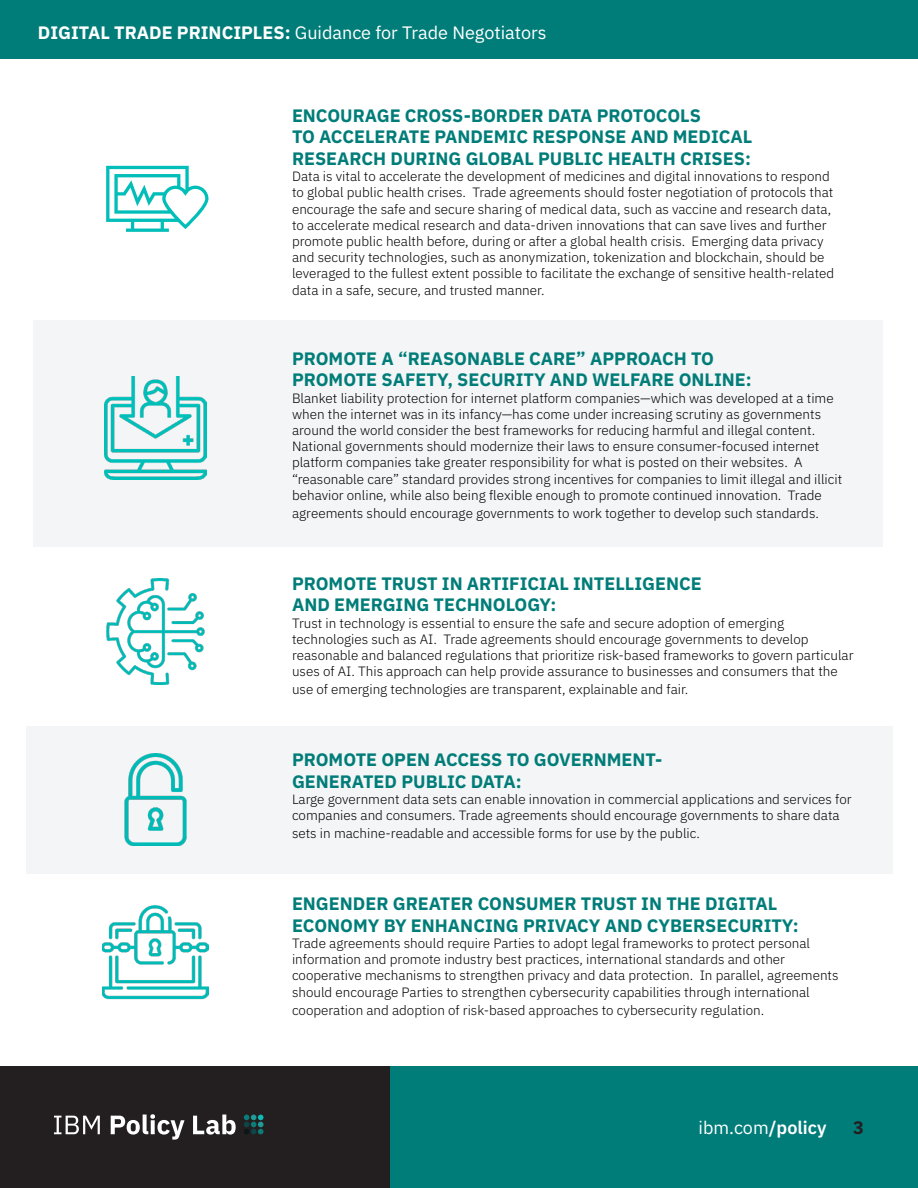
<style>
.page{position:relative;width:918px;height:1188px;background:#fff}
.page>*{position:absolute;margin:0;border:0;box-sizing:border-box;transform-origin:0 0}
.t1{font:700 18px/21.6px "IBM Plex Sans";color:#017d79}
.t2{font:18px "IBM Plex Sans";color:#fff}
.Section_Header_-_Ali{font:700 18px "IBM Plex Sans";color:#231f20}
.t3{font:300 13.5px/16.2px "IBM Plex Sans";color:#000}
.s1{font-weight:700}
.s2{font-weight:600}
</style>
<div class="page">
<div style="left:0;top:1066px;width:390px;height:122px;background:#231f20"></div>
<div style="left:390px;top:1066px;width:528px;height:122px;background:#017d79"></div>
<svg style="left:54px;top:1116px;width:46px;height:18px"></svg>
<svg style="left:111px;top:1114px;width:74px;height:26px"></svg>
<svg style="left:193px;top:1115px;width:43px;height:20px"></svg>
<svg style="left:244px;top:1115px;width:20px;height:19px"></svg>
<div style="left:33px;top:320px;width:850px;height:227px;background:#f4f5f6"></div>
<div style="left:26px;top:726px;width:866px;height:147px;background:#f4f5f6"></div>
<img style="left:106px;top:579px;width:99px;height:105px">
<img style="left:104px;top:377px;width:103px;height:102px">
<svg style="left:106px;top:166px;width:103px;height:66px"></svg>
<img style="left:124px;top:754px;width:63px;height:92px">
<img style="left:103px;top:905px;width:105px;height:95px">
<div style="left:0;top:0;width:918px;height:59px;background:#017d79"></div>
<p class="t2" style="left:38px;top:19px;width:510px"><span class="s1">DIGITAL TRADE PRINCIPLES:</span> Guidance for Trade Negotiators</p>
<p class="t1" style="left:292px;top:103px;width:410px">ENCOURAGE CROSS-BORDER DATA PROTOCOLS</p>
<p class="t1" style="left:292px;top:125px;width:462px">TO ACCELERATE PANDEMIC RESPONSE AND MEDICAL</p>
<p class="t1" style="left:292px;top:146px;width:460px">RESEARCH DURING GLOBAL PUBLIC HEALTH CRISES:</p>
<p class="t3" style="left:292px;top:167px;width:544px">Data is vital to accelerate the development of medicines and digital innovations to respond to global public health crises. Trade agreements should foster negotiation of protocols that encourage the safe and secure sharing of medical data, such as vaccine and research data, to accelerate medical research and data-driven innovations that can save lives and further promote public health before, during or after a global health crisis. Emerging data privacy and security technologies, such as anonymization, tokenization and blockchain, should be leveraged to the fullest extent possible to facilitate the exchange of sensitive health-related data in a safe, secure, and trusted manner.</p>
<p class="t1" style="left:292px;top:346px;width:423px">PROMOTE A “REASONABLE CARE” APPROACH TO</p>
<p class="t1" style="left:292px;top:368px;width:461px">PROMOTE SAFETY, SECURITY AND WELFARE ONLINE:</p>
<p class="t3" style="left:292px;top:389px;width:552px">Blanket liability protection for internet platform companies—which was developed at a time when the internet was in its infancy—has come under increasing scrutiny as governments around the world consider the best frameworks for reducing harmful and illegal content.<br>National governments should modernize their laws to ensure consumer-focused internet platform companies take greater responsibility for what is posted on their websites. A “reasonable care” standard provides strong incentives for companies to limit illegal and illicit behavior online, while also being flexible enough to promote continued innovation. Trade</p>
<p class="t3" style="left:292px;top:504px;width:528px">agreements should encourage governments to work together to develop such standards.</p>
<p class="t1" style="left:292px;top:571px;width:411px">PROMOTE TRUST IN ARTIFICIAL INTELLIGENCE</p>
<p class="t1" style="left:292px;top:593px;width:266px">AND EMERGING TECHNOLOGY:</p>
<p class="t3" style="left:292px;top:614px;width:563px">Trust in technology is essential to ensure the safe and secure adoption of emerging technologies such as AI. Trade agreements should encourage governments to develop reasonable and balanced regulations that prioritize risk-based frameworks to govern particular uses of AI. This approach can help provide assurance to businesses and consumers that the</p>
<p class="t3" style="left:292px;top:680px;width:398px">use of emerging technologies are transparent, explainable and fair.</p>
<p class="t1" style="left:292px;top:748px;width:372px">PROMOTE OPEN ACCESS TO GOVERNMENT-</p>
<p class="t1" style="left:292px;top:769px;width:231px">GENERATED PUBLIC DATA:</p>
<p class="t3" style="left:292px;top:790px;width:561px">Large government data sets can enable innovation in commercial applications and services for companies and consumers. Trade agreements should encourage governments to share data</p>
<p class="t3" style="left:292px;top:824px;width:410px">sets in machine-readable and accessible forms for use by the public.</p>
<p class="t1" style="left:292px;top:892px;width:508px">ENGENDER GREATER CONSUMER TRUST IN THE DIGITAL<br>ECONOMY BY ENHANCING PRIVACY AND CYBERSECURITY:</p>
<p class="t3" style="left:292px;top:934px;width:548px">Trade agreements should require Parties to adopt legal frameworks to protect personal information and promote industry best practices, international standards and other cooperative mechanisms to strengthen privacy and data protection. In parallel, agreements should encourage Parties to strengthen cybersecurity capabilities through international</p>
<p class="t3" style="left:292px;top:1001px;width:474px">cooperation and adoption of risk-based approaches to cybersecurity regulation.</p>
<h1 class="t2" style="left:699px;top:1114px;width:129px">ibm.com<span class="s2">/policy</span></h1>
<p class="Section_Header_-_Ali" style="left:853px;top:1113px;width:12px">3</p>
</div>
